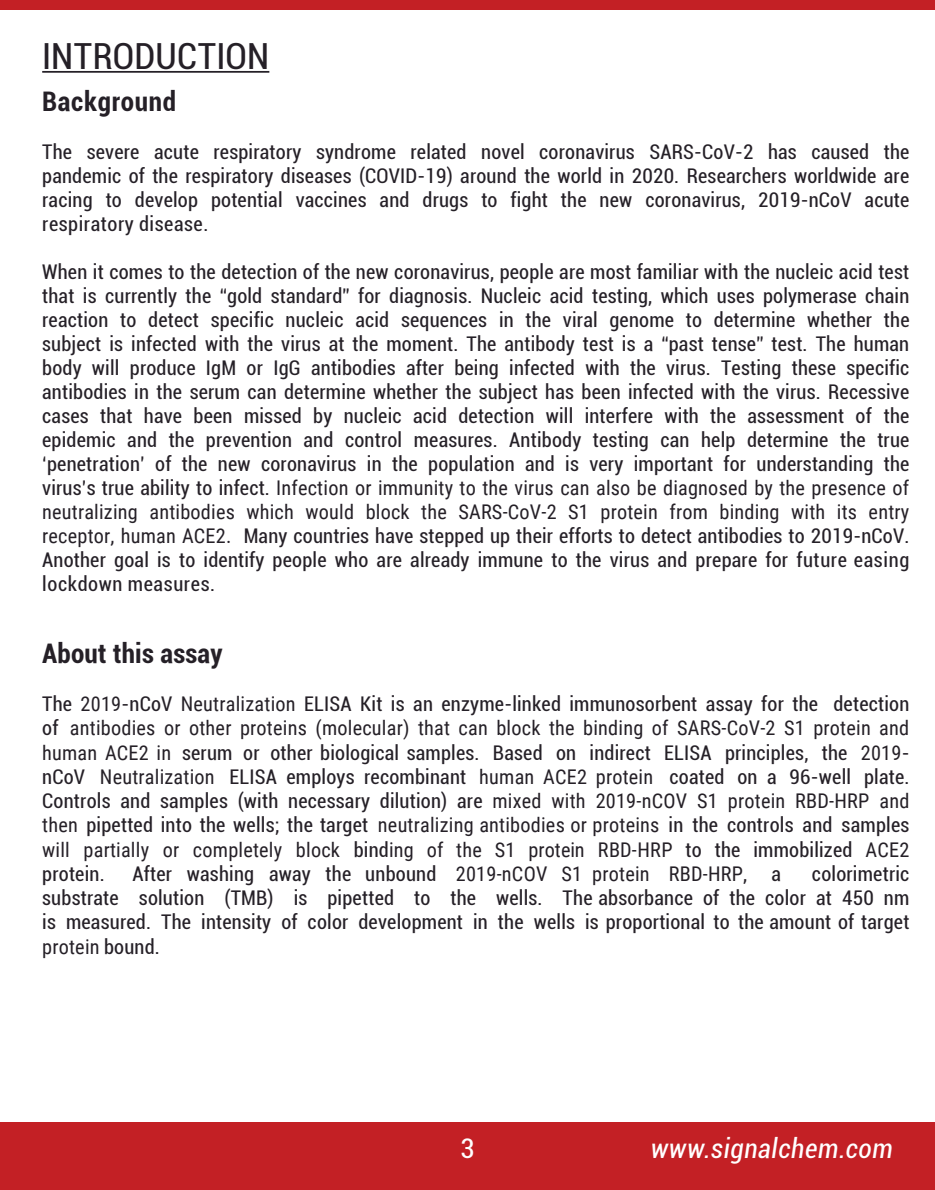
<style>
.page{position:relative;width:935px;height:1190px;background:#fff}
.page>*{position:absolute;margin:0;border:0;box-sizing:border-box;transform-origin:0 0}
.t1{font:condensed 36px "Roboto";letter-spacing:.005em;color:#252027}
.t2{font:700 condensed 27px "Roboto";letter-spacing:.01em;color:#252027}
.t3{font:italic condensed 27px "Roboto";letter-spacing:.02em;color:#fff}
.t4{font:condensed 27px "Roboto";color:#fff}
.t5{font:condensed 20.4px/24px "Roboto";letter-spacing:.01em;color:#252027;text-align:justify}
.t6{font:20.4px/24px "Roboto Condensed";letter-spacing:.01em;color:#252027}
.s1{font-family:"Roboto";font-stretch:condensed}
.s2{font-family:"Roboto Condensed";font-stretch:normal}
.s3{font-style:inherit}
</style>
<div class="page">
<div style="left:0;top:1122px;width:935px;height:68px;background:#c32025"></div>
<div style="left:0;top:0;width:935px;height:9px;background:#c32025"></div>
<hr style="left:42px;top:71px;width:227px;height:2px;background:#252027">
<h1 class="t1" style="left:42px;top:31px;width:229px">INTRODUCTION</h1>
<h2 class="t2" style="left:42px;top:83px;width:135px">Background</h2>
<p class="t5" style="left:42px;top:139px;width:869px">The severe acute respiratory syndrome related novel coronavirus SARS-CoV-2 has caused the pandemic of the respiratory diseases (COVID-19) around the world in 2020. Researchers worldwide are racing to develop potential vaccines and drugs to fight the new coronavirus, 2019-nCoV acute respiratory disease.</p>
<p class="t5" style="left:42px;top:259px;width:869px">When it comes to the detection of the new coronavirus, people are most familiar with the nucleic acid test that is currently the “gold standard” for diagnosis. Nucleic acid testing, which uses polymerase chain reaction to detect specific nucleic acid sequences in the viral genome to determine whether the subject is infected with the virus at the moment. The antibody test is a “past tense” test. The human body will produce IgM or IgG antibodies after being infected with the virus. Testing these specific antibodies in the serum can determine whether the subject has been infected with the virus. Recessive cases that have been missed by nucleic acid detection will interfere with the assessment of the epidemic and the prevention and control measures. Antibody testing can help determine the true ‘penetration’ of the new coronavirus in the population and is very important for understanding the</p>
<p class="t6" style="left:42px;top:475px;width:868px"><span class="s1">virus’s true ability to infect.</span> Infection or immunity to the virus can also be diagnosed by the presence of neutralizing antibodies which would block the SARS-CoV-2 S1 protein from binding with its entry</p>
<p class="t5" style="left:42px;top:523px;width:868px"><span class="s2">receptor, human ACE2.</span> Many countries have stepped up their efforts to detect antibodies to 2019-nCoV.<br>Another goal is to identify people who are already immune to the virus and prepare for future easing lockdown measures.</p>
<h2 class="t2" style="left:42px;top:635px;width:182px">About this assay</h2>
<p class="t5" style="left:42px;top:691px;width:869px">The <span class="s2">2019</span>-nCoV <span class="s2">Neutralization</span> ELISA Kit is an enzyme-linked immunosorbent assay for the detection</p>
<p class="t6" style="left:42px;top:715px;width:868px"><span class="s1">of</span> antibodies or other proteins (molecular) that can block the binding of SARS-CoV-2 S1 protein and</p>
<p class="t5" style="left:42px;top:740px;width:869px"><span class="s2">human ACE2 in</span> serum or other biological samples. Based on indirect ELISA principles, the <span class="s2">2019</span>- nCoV <span class="s2">Neutralization</span> ELISA employs recombinant <span class="s2">human ACE2 protein</span> coated on a 96-well plate.<br>Controls and samples (with necessary dilution) are <span class="s2">mixed with 2019-nCOV S1 protein RBD-HRP and then</span> pipetted into the wells; the target <span class="s2">neutralizing antibodies or proteins</span> in the controls and samples</p>
<p class="t6" style="left:42px;top:837px;width:869px">will partially or completely block <span class="s1">bind</span>ing <span class="s3">of the S1 protein RBD-HRP</span> <span class="s1">to the immobilized</span> ACE2</p>
<p class="t5" style="left:42px;top:861px;width:64px">protein.</p>
<p class="t5" style="left:133px;top:861px;width:650px">After washing away the unbound <span class="s2">2019-nCOV S1 protein RBD-HRP</span>, a</p>
<p class="t5" style="left:42px;top:861px;width:869px;text-indent:770px">colorimetric substrate solution (TMB) is pipetted to the wells. The absorbance of the color at 450 nm is measured. The intensity of color development in the wells is proportional to the amount of target</p>
<p class="t6" style="left:42px;top:934px;width:119px">protein <span class="s1">bound.</span></p>
<h2 class="t4" style="left:460px;top:1129px;width:15px">3</h2>
<h2 class="t3" style="left:651px;top:1129px;width:243px">www.signalchem.com</h2>
</div>
